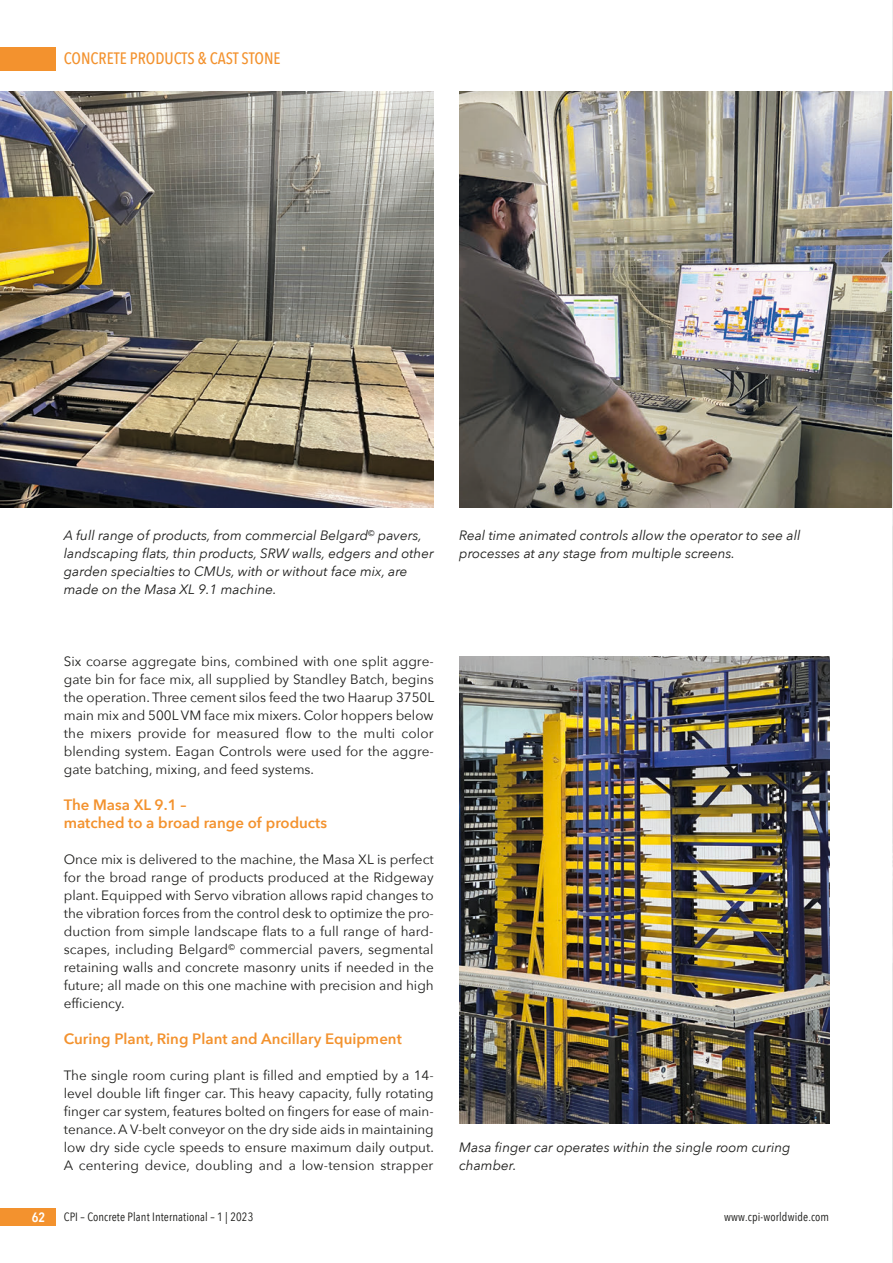
<style>
.page{position:relative;width:893px;height:1263px;background:#fff}
.page>*{position:absolute;margin:0;border:0;box-sizing:border-box;transform-origin:0 0}
.t1{font:500 16.5px "Avenir Next Condensed";color:#f3922e}
.t2{font:600 15px/18px "Avenir Next";color:#f3922e}
.t3{font:13.5px/18px "Avenir Next";color:#1d1d1b;text-align:justify}
.t4{font:italic 13.5px/18px "Avenir Next";color:#1d1d1b}
.t5{font:600 13.5px "Avenir Next Condensed";color:#fff}
.t6{font:12px "Avenir Next Condensed";letter-spacing:.01em;color:#1d1d1b}
</style>
<div class="page">
<div style="left:0;top:47px;width:55px;height:23px;background:#f3922e"></div>
<div style="left:0;top:1208px;width:55px;height:18px;background:#f3922e"></div>
<img style="left:0;top:91px;width:434px;height:416px">
<img style="left:459px;top:91px;width:433px;height:416px">
<img style="left:459px;top:656px;width:370px;height:467px">
<img style="left:892px;top:1px;width:1px;height:1261px">
<p class="t1" style="left:64px;top:49px;width:218px">CONCRETE PRODUCTS &amp; CAST STONE</p>
<p class="t4" style="left:64px;top:526px;width:371px">A full range of products, from commercial Belgard<sup>©</sup> pavers, landscaping flats, thin products, SRW walls, edgers and other garden specialties to CMUs, with or without face mix, are made on the Masa XL 9.1 machine.</p>
<p class="t4" style="left:459px;top:526px;width:343px">Real time animated controls allow the operator to see all processes at any stage from multiple screens.</p>
<p class="t3" style="left:64px;top:652px;width:372px">Six coarse aggregate bins, combined with one split aggre&shy;gate bin for face mix, all supplied by Standley Batch, begins the operation. Three cement silos feed the two Haarup 3750L main mix and 500L VM face mix mixers. Color hoppers below the mixers provide for measured flow to the multi color blending system. Eagan Controls were used for the aggre&shy;gate batching, mixing, and feed systems.</p>
<p class="t2" style="left:64px;top:795px;width:265px">The Masa XL 9.1 –<br>matched to a broad range of products</p>
<p class="t3" style="left:64px;top:850px;width:372px">Once mix is delivered to the machine, the Masa XL is perfect for the broad range of products produced at the Ridgeway plant. Equipped with Servo vibration allows rapid changes to the vibration forces from the control desk to optimize the pro&shy;duction from simple landscape flats to a full range of hard&shy;scapes, including Belgard<sup>©</sup> commercial pavers, segmental retaining walls and concrete masonry units if needed in the future; all made on this one machine with precision and high efficiency.</p>
<p class="t2" style="left:64px;top:1029px;width:339px">Curing Plant, Ring Plant and Ancillary Equipment</p>
<p class="t3" style="left:64px;top:1066px;width:372px">The single room curing plant is filled and emptied by a 14- level double lift finger car. This heavy capacity, fully rotating finger car system, features bolted on fingers for ease of main&shy;tenance. A V-belt conveyor on the dry side aids in maintaining low dry side cycle speeds to ensure maximum daily output.<br>A centering device, doubling and a low-tension strapper</p>
<p class="t4" style="left:459px;top:1138px;width:333px">Masa finger car operates within the single room curing chamber.</p>
<p class="t5" style="left:32px;top:1206px;width:15px">62</p>
<p class="t6" style="left:64px;top:1207px;width:191px">CPI – Concrete Plant International – 1 | 2023</p>
<p class="t6" style="left:724px;top:1207px;width:107px">www.cpi-worldwide.com</p>
</div>
